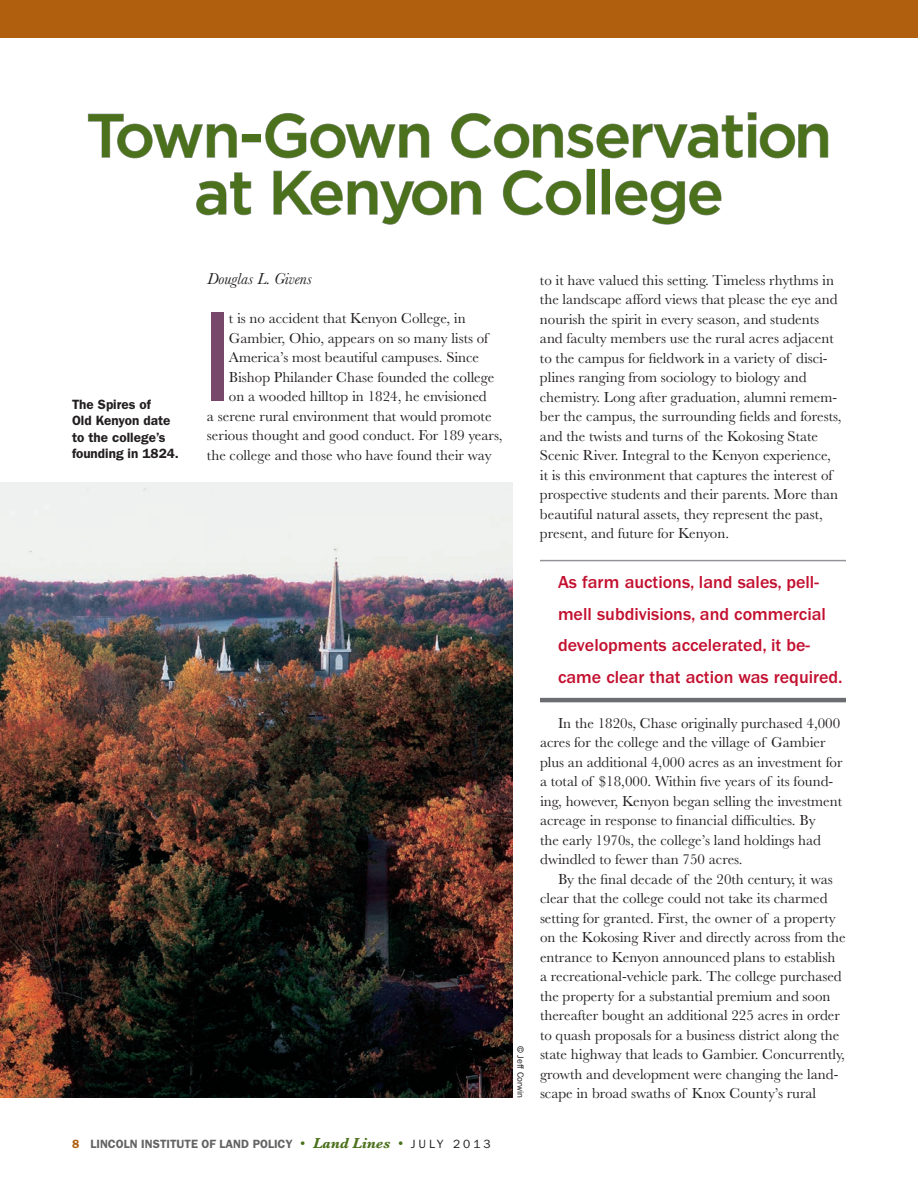
<style>
.page{position:relative;width:918px;height:1188px;background:#fff}
.page>*{position:absolute;margin:0;border:0;box-sizing:border-box;transform-origin:0 0}
.t1{font:ultra-condensed 123px "Univers";color:#78486a}
.t2{font:500 61.5px/57px "Gotham";letter-spacing:-.04em;color:#4b711c;text-align:center}
.t3{font:500 18px/31.5px "ITC Franklin Gothic Std";color:#c3102f}
.t4{font:italic 16.5px "Baskerville";color:#231f20}
.t5{font:15px/19.5px "Baskerville";color:#231f20}
.t6{font:600 13.5px/16.5px "ITC Franklin Gothic Std";color:#231f20}
.t7{font:600 12px "ITC Franklin Gothic Std";color:#636366}
.t8{font:9px "ITC Franklin Gothic Std";color:#231f20}
.s1{color:#b05f0f}
.s2{font-family:"Baskerville";font-weight:400;font-size:15px;color:#4b711c}
.s3{font-family:"Baskerville";font-weight:700;font-style:italic;font-size:15px;color:#4b711c}
.s4{font-weight:400;color:#231f20}
</style>
<div class="page">
<div style="left:0;top:0;width:918px;height:38px;background:#b05f0f"></div>
<img style="left:0;top:483px;width:513px;height:615px">
<svg style="left:88px;top:113px;width:149px;height:46px"></svg>
<div style="left:242px;top:135px;width:18px;height:7px;border:1px solid #939598"></div>
<svg style="left:265px;top:113px;width:165px;height:46px"></svg>
<svg style="left:451px;top:112px;width:378px;height:47px"></svg>
<svg style="left:196px;top:172px;width:56px;height:44px"></svg>
<svg style="left:273px;top:170px;width:208px;height:55px"></svg>
<svg style="left:503px;top:170px;width:79px;height:46px"></svg>
<div style="left:602px;top:169px;width:7px;height:45px;border:1px solid #939598"></div>
<svg style="left:615px;top:180px;width:107px;height:45px"></svg>
<hr style="left:540px;top:560px;width:306px;height:1px;background:#939598">
<hr style="left:540px;top:698px;width:306px;height:4px;background:#6c6d70">
<h2 class="t2" style="left:86px;top:106px;width:748px">Town-Gown Conservation at Kenyon College</h2>
<p class="t6" style="left:72px;top:396px;width:108px">The Spires of<br>Old Kenyon date to the college’s founding in 1824.</p>
<p class="t4" style="left:207px;top:269px;width:106px">Douglas L. Givens</p>
<h1 class="t1" style="left:207px;top:287px;width:22px">I</h1>
<p class="t5" style="left:229px;top:309px;width:238px">t is no accident that Kenyon College, in</p>
<p class="t5" style="left:229px;top:328px;width:261px">Gambier, Ohio, appears on so many lists of</p>
<p class="t5" style="left:229px;top:348px;width:252px">America’s most beautiful campuses. Since</p>
<p class="t5" style="left:229px;top:367px;width:267px">Bishop Philander Chase founded the college</p>
<p class="t5" style="left:229px;top:387px;width:259px">on a wooded hilltop in 1824, he envisioned</p>
<p class="t5" style="left:207px;top:406px;width:286px">a serene rural environment that would promote</p>
<p class="t5" style="left:207px;top:426px;width:297px">serious thought and good conduct. For 189 years,</p>
<p class="t5" style="left:207px;top:445px;width:286px">the college and those who have found their way</p>
<p class="t7" style="left:72px;top:1136px;width:420px"><span class="s1">8</span> Lincoln Institute of Land Policy <span class="s2">•</span> <span class="s3">Land Lines</span> <span class="s2">•</span> <span class="s4">J ul y 2 0 1 3</span></p>
<p class="t8" style="left:526px;top:1046px;width:54px;rotate:90deg">© Jeff Corwin</p>
<p class="t5" style="left:540px;top:270px;width:303px">to it have valued this setting. Timeless rhythms in the landscape afford views that please the eye and nourish the spirit in every season, and students and faculty members use the rural acres adjacent to the campus for fieldwork in a variety of disci&shy;plines ranging from sociology to biology and chemistry. Long after graduation, alumni remem&shy;ber the campus, the surrounding fields and forests, and the twists and turns of the Kokosing State Scenic River. Integral to the Kenyon experience, it is this environment that captures the interest of prospective students and their parents. More than beautiful natural assets, they represent the past, present, and future for Kenyon.</p>
<p class="t3" style="left:558px;top:567px;width:286px">As farm auctions, land sales, pell&shy;mell subdivisions, and commercial developments accelerated, it be&shy;came clear that action was required.</p>
<p class="t5" style="left:540px;top:713px;width:304px">In the 1820s, Chase originally purchased 4,000 acres for the college and the village of Gambier plus an additional 4,000 acres as an investment for a total of $18,000. Within five years of its found&shy;ing, however, Kenyon began selling the investment acreage in response to financial difficulties. By<br>the early 1970s, the college’s land holdings had dwindled to fewer than 750 acres.</p>
<p class="t5" style="left:540px;top:869px;width:307px;text-indent:18px">By the final decade of the 20th century, it was clear that the college could not take its charmed setting for granted. First, the owner of a property on the Kokosing River and directly across from the entrance to Kenyon announced plans to establish a recreational-vehicle park. The college purchased the property for a substantial premium and soon thereafter bought an additional 225 acres in order to quash proposals for a business district along the state highway that leads to Gambier. Concurrently, growth and development were changing the land&shy;scape in broad swaths of Knox County’s rural</p>
</div>
